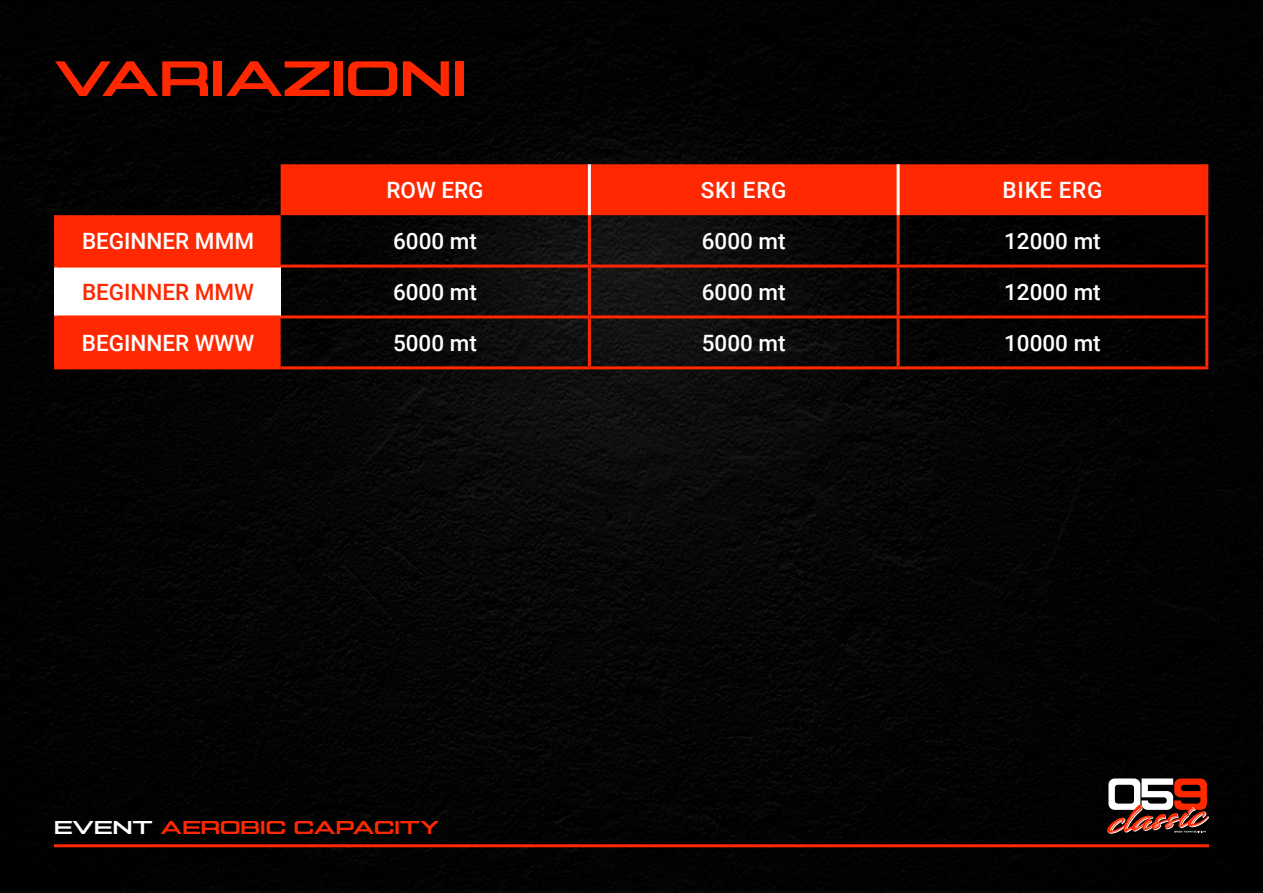
<style>
.page{position:relative;width:1263px;height:893px;background:#030303}
.page>*{position:absolute;margin:0;border:0;box-sizing:border-box;transform-origin:0 0}
.t1{font:700 52.5px "Akrux";color:#ff2800}
.t2{font:500 22.5px "Roboto";color:#fff}
.t3{font:500 22.5px "Roboto";color:#ff2800}
.t4{font:700 19.65px "Akrux";color:#ff2800}
.s1{color:#fff}
</style>
<div class="page">
<hr style="left:54px;top:844px;width:1155px;height:3px;background:#ff2800">
<svg style="left:1107px;top:778px;width:102px;height:56px"></svg>
<svg style="left:56px;top:164px;width:1149px;height:202px;background:#581205"></svg>
<div style="left:56px;top:266px;width:225px;height:51px;background:#fff"></div>
<hr style="left:54px;top:215px;width:3px;height:50px;background:#ff2800">
<hr style="left:588px;top:215px;width:3px;height:50px;background:#ff2800">
<hr style="left:897px;top:215px;width:3px;height:50px;background:#ff2800">
<hr style="left:54px;top:265px;width:227px;height:3px;background:#ff2800">
<hr style="left:281px;top:265px;width:308px;height:3px;background:#ff2800">
<hr style="left:589px;top:265px;width:309px;height:3px;background:#ff2800">
<hr style="left:588px;top:268px;width:3px;height:47px;background:#ff2800">
<hr style="left:898px;top:265px;width:310px;height:3px;background:#ff2800">
<hr style="left:897px;top:268px;width:3px;height:47px;background:#ff2800">
<hr style="left:54px;top:315px;width:227px;height:3px;background:#ff2800">
<hr style="left:54px;top:318px;width:3px;height:48px;background:#ff2800">
<hr style="left:281px;top:315px;width:308px;height:3px;background:#ff2800">
<hr style="left:589px;top:315px;width:309px;height:3px;background:#ff2800">
<hr style="left:588px;top:318px;width:3px;height:48px;background:#ff2800">
<hr style="left:898px;top:315px;width:310px;height:3px;background:#ff2800">
<hr style="left:897px;top:318px;width:3px;height:48px;background:#ff2800">
<hr style="left:54px;top:366px;width:227px;height:3px;background:#ff2800">
<hr style="left:281px;top:366px;width:308px;height:3px;background:#ff2800">
<hr style="left:589px;top:366px;width:309px;height:3px;background:#ff2800">
<hr style="left:898px;top:366px;width:310px;height:3px;background:#ff2800">
<hr style="left:54px;top:268px;width:3px;height:47px;background:#fff">
<hr style="left:1205px;top:164px;width:3px;height:51px;background:#ff2800">
<hr style="left:1205px;top:215px;width:3px;height:50px;background:#ff2800">
<hr style="left:1205px;top:268px;width:3px;height:47px;background:#ff2800">
<hr style="left:1205px;top:318px;width:3px;height:48px;background:#ff2800">
<hr style="left:588px;top:164px;width:3px;height:51px;background:#fff">
<hr style="left:897px;top:164px;width:3px;height:51px;background:#fff">
<h1 class="t1" style="left:54px;top:48px;width:414px">VARIAZIONI</h1>
<p class="t2" style="left:386px;top:174px;width:99px">ROW ERG</p>
<p class="t2" style="left:701px;top:174px;width:87px">SKI ERG</p>
<p class="t2" style="left:1002px;top:174px;width:101px">BIKE ERG</p>
<p class="t2" style="left:82px;top:225px;width:173px">BEGINNER MMM</p>
<p class="t2" style="left:393px;top:225px;width:85px">6000 mt</p>
<p class="t2" style="left:702px;top:225px;width:85px">6000 mt</p>
<p class="t2" style="left:1004px;top:225px;width:98px">12000 mt</p>
<p class="t3" style="left:82px;top:276px;width:174px">BEGINNER MMW</p>
<p class="t2" style="left:393px;top:276px;width:85px">6000 mt</p>
<p class="t2" style="left:702px;top:276px;width:85px">6000 mt</p>
<p class="t2" style="left:1004px;top:276px;width:98px">12000 mt</p>
<p class="t2" style="left:82px;top:327px;width:174px">BEGINNER WWW</p>
<p class="t2" style="left:393px;top:327px;width:85px">5000 mt</p>
<p class="t2" style="left:702px;top:327px;width:85px">5000 mt</p>
<p class="t2" style="left:1004px;top:327px;width:98px">10000 mt</p>
<p class="t4" style="left:54px;top:816px;width:387px"><span class="s1">EVENT</span> AEROBIC CAPACITY</p>
</div>
